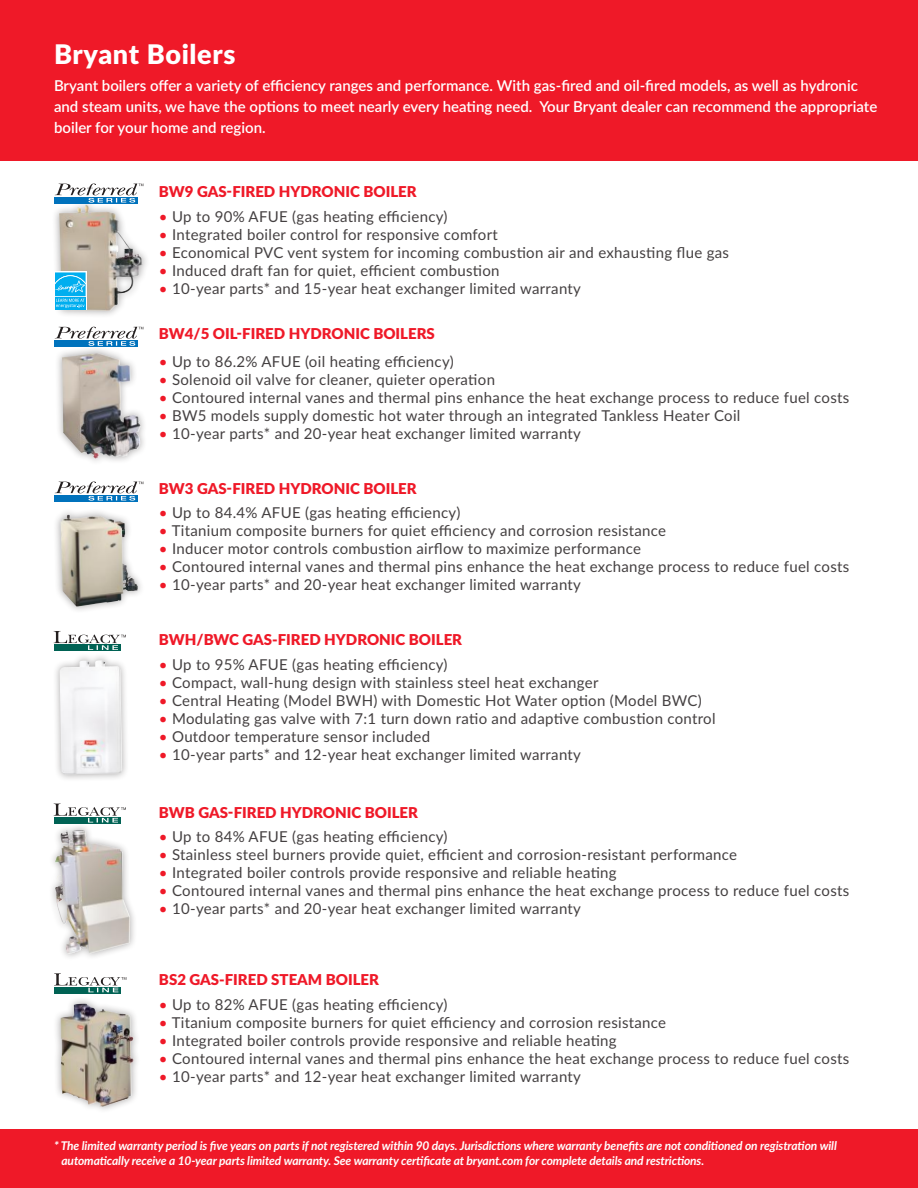
<style>
.page{position:relative;width:918px;height:1188px;background:#fff}
.page>*{position:absolute;margin:0;border:0;box-sizing:border-box;transform-origin:0 0}
.t1{font:900 27px "Lato";letter-spacing:.025em;color:#fff}
.t2{font:15px "Lato";letter-spacing:.02em;color:#444041}
.t3{font:600 15px/21px "Lato";color:#fff}
.t4{font:900 15px "Lato";color:#ef1928}
.t5{font:italic 700 12px/14.4px "Lato";letter-spacing:-.01em;color:#fff}
.s1{color:#ef1928}
</style>
<div class="page">
<div style="left:0;top:1130px;width:918px;height:58px;background:#ef1928"></div>
<div style="left:0;top:0;width:918px;height:160px;background:#ef1928"></div>
<div style="left:51px;top:197px;width:99px;height:121px;background:#241f1f;opacity:.39"></div>
<img style="left:59px;top:205px;width:27px;height:67px">
<div style="left:54px;top:197px;width:84px;height:6px;background:#0072bc"></div>
<svg style="left:55px;top:183px;width:88px;height:20px"></svg>
<div style="left:54px;top:346px;width:94px;height:120px;background:#241f1f;opacity:.39"></div>
<img style="left:62px;top:353px;width:78px;height:106px">
<div style="left:53px;top:508px;width:92px;height:106px;background:#241f1f;opacity:.39"></div>
<img style="left:61px;top:515px;width:77px;height:92px">
<div style="left:48px;top:822px;width:90px;height:139px;background:#241f1f;opacity:.39"></div>
<img style="left:59px;top:830px;width:10px;height:26px">
<div style="left:54px;top:817px;width:66px;height:7px;background:#006254"></div>
<svg style="left:54px;top:804px;width:72px;height:19px"></svg>
<div style="left:53px;top:996px;width:88px;height:118px;background:#241f1f;opacity:.39"></div>
<img style="left:61px;top:1004px;width:73px;height:103px">
<svg style="left:54px;top:272px;width:32px;height:38px"></svg>
<div style="left:55px;top:297px;width:31px;height:12px;background:#00aeef"></div>
<svg style="left:55px;top:272px;width:31px;height:36px"></svg>
<div style="left:54px;top:340px;width:84px;height:7px;background:#0072bc"></div>
<svg style="left:55px;top:327px;width:88px;height:19px"></svg>
<div style="left:54px;top:495px;width:84px;height:6px;background:#0072bc"></div>
<svg style="left:55px;top:481px;width:88px;height:20px"></svg>
<svg style="left:54px;top:992px;width:67px;height:1px"></svg>
<svg style="left:54px;top:973px;width:72px;height:19px"></svg>
<div style="left:52px;top:653px;width:78px;height:129px;background:#241f1f;opacity:.39"></div>
<svg style="left:87px;top:660px;width:13px;height:7px"></svg>
<div style="left:54px;top:644px;width:66px;height:7px;background:#006254"></div>
<svg style="left:54px;top:631px;width:72px;height:19px"></svg>
<h1 class="t1" style="left:54px;top:33px;width:183px">Bryant Boilers</h1>
<p class="t3" style="left:54px;top:75px;width:825px">Bryant boilers offer a variety of efficiency ranges and performance. With gas-fired and oil-fired models, as well as hydronic and steam units, we have the options to meet nearly every heating need. Your Bryant dealer can recommend the appropriate boiler for your home and region.</p>
<p class="t4" style="left:159px;top:180px;width:259px">BW9 GAS-FIRED HYDRONIC BOILER</p>
<p class="t2" style="left:159px;top:205px;width:290px"><span class="s1">•</span> Up to 90% AFUE (gas heating efficiency)</p>
<p class="t2" style="left:159px;top:223px;width:340px"><span class="s1">•</span> Integrated boiler control for responsive comfort</p>
<p class="t2" style="left:159px;top:241px;width:572px"><span class="s1">•</span> Economical PVC vent system for incoming combustion air and exhausting flue gas</p>
<p class="t2" style="left:159px;top:259px;width:342px"><span class="s1">•</span> Induced draft fan for quiet, efficient combustion</p>
<p class="t2" style="left:159px;top:277px;width:424px"><span class="s1">•</span> 10-year parts* and 15-year heat exchanger limited warranty</p>
<p class="t4" style="left:159px;top:322px;width:277px">BW4/5 OIL-FIRED HYDRONIC BOILERS</p>
<p class="t2" style="left:159px;top:350px;width:296px"><span class="s1">•</span> Up to 86.2% AFUE (oil heating efficiency)</p>
<p class="t2" style="left:159px;top:368px;width:338px"><span class="s1">•</span> Solenoid oil valve for cleaner, quieter operation</p>
<p class="t2" style="left:159px;top:386px;width:692px"><span class="s1">•</span> Contoured internal vanes and thermal pins enhance the heat exchange process to reduce fuel costs</p>
<p class="t2" style="left:159px;top:404px;width:583px"><span class="s1">•</span> BW5 models supply domestic hot water through an integrated Tankless Heater Coil</p>
<p class="t2" style="left:159px;top:422px;width:424px"><span class="s1">•</span> 10-year parts* and 20-year heat exchanger limited warranty</p>
<p class="t4" style="left:159px;top:477px;width:259px">BW3 GAS-FIRED HYDRONIC BOILER</p>
<p class="t2" style="left:159px;top:502px;width:303px"><span class="s1">•</span> Up to 84.4% AFUE (gas heating efficiency)</p>
<p class="t2" style="left:159px;top:520px;width:509px"><span class="s1">•</span> Titanium composite burners for quiet efficiency and corrosion resistance</p>
<p class="t2" style="left:159px;top:538px;width:484px"><span class="s1">•</span> Inducer motor controls combustion airflow to maximize performance</p>
<p class="t2" style="left:159px;top:556px;width:692px"><span class="s1">•</span> Contoured internal vanes and thermal pins enhance the heat exchange process to reduce fuel costs</p>
<p class="t2" style="left:159px;top:574px;width:424px"><span class="s1">•</span> 10-year parts* and 20-year heat exchanger limited warranty</p>
<p class="t4" style="left:159px;top:628px;width:305px">BWH/BWC GAS-FIRED HYDRONIC BOILER</p>
<p class="t2" style="left:159px;top:654px;width:290px"><span class="s1">•</span> Up to 95% AFUE (gas heating efficiency)</p>
<p class="t2" style="left:159px;top:672px;width:441px"><span class="s1">•</span> Compact, wall-hung design with stainless steel heat exchanger</p>
<p class="t2" style="left:159px;top:690px;width:544px"><span class="s1">•</span> Central Heating (Model BWH) with Domestic Hot Water option (Model BWC)</p>
<p class="t2" style="left:159px;top:708px;width:558px"><span class="s1">•</span> Modulating gas valve with 7:1 turn down ratio and adaptive combustion control</p>
<p class="t2" style="left:159px;top:726px;width:273px"><span class="s1">•</span> Outdoor temperature sensor included</p>
<p class="t2" style="left:159px;top:744px;width:424px"><span class="s1">•</span> 10-year parts* and 12-year heat exchanger limited warranty</p>
<p class="t4" style="left:159px;top:801px;width:261px">BWB GAS-FIRED HYDRONIC BOILER</p>
<p class="t2" style="left:159px;top:826px;width:290px"><span class="s1">•</span> Up to 84% AFUE (gas heating efficiency)</p>
<p class="t2" style="left:159px;top:844px;width:580px"><span class="s1">•</span> Stainless steel burners provide quiet, efficient and corrosion-resistant performance</p>
<p class="t2" style="left:159px;top:862px;width:459px"><span class="s1">•</span> Integrated boiler controls provide responsive and reliable heating</p>
<p class="t2" style="left:159px;top:880px;width:692px"><span class="s1">•</span> Contoured internal vanes and thermal pins enhance the heat exchange process to reduce fuel costs</p>
<p class="t2" style="left:159px;top:898px;width:424px"><span class="s1">•</span> 10-year parts* and 20-year heat exchanger limited warranty</p>
<p class="t4" style="left:159px;top:969px;width:222px">BS2 GAS-FIRED STEAM BOILER</p>
<p class="t2" style="left:159px;top:994px;width:290px"><span class="s1">•</span> Up to 82% AFUE (gas heating efficiency)</p>
<p class="t2" style="left:159px;top:1012px;width:509px"><span class="s1">•</span> Titanium composite burners for quiet efficiency and corrosion resistance</p>
<p class="t2" style="left:159px;top:1030px;width:459px"><span class="s1">•</span> Integrated boiler controls provide responsive and reliable heating</p>
<p class="t2" style="left:159px;top:1048px;width:692px"><span class="s1">•</span> Contoured internal vanes and thermal pins enhance the heat exchange process to reduce fuel costs</p>
<p class="t2" style="left:159px;top:1066px;width:424px"><span class="s1">•</span> 10-year parts* and 12-year heat exchanger limited warranty</p>
<p class="t5" style="left:62px;top:1138px;width:777px;text-indent:-8px">* The limited warranty period is five years on parts if not registered within 90 days. Jurisdictions where warranty benefits are not conditioned on registration will automatically receive a 10-year parts limited warranty. See warranty certificate at bryant.com for complete details and restrictions.</p>
</div>
